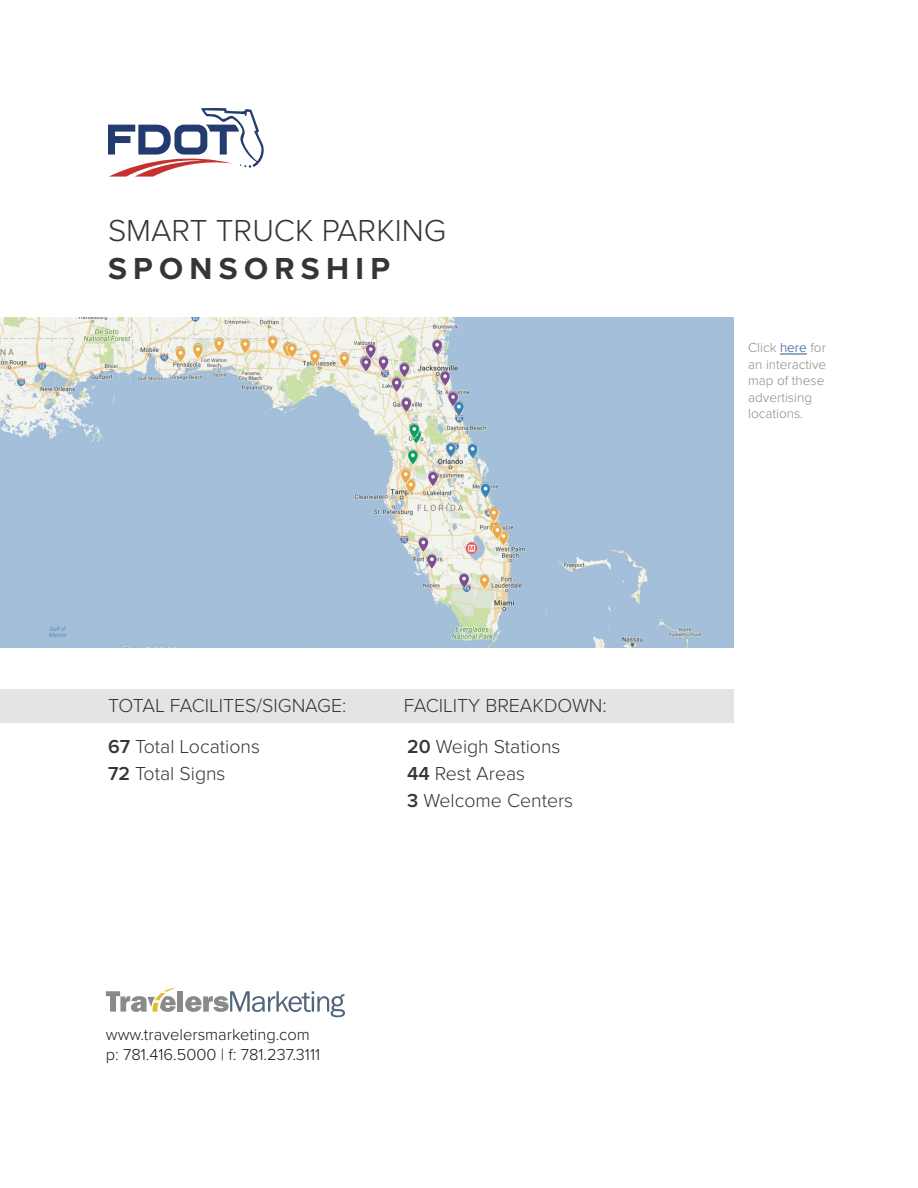
<style>
.page{position:relative;width:918px;height:1188px;background:#fff}
.page>*{position:absolute;margin:0;border:0;box-sizing:border-box;transform-origin:0 0}
.t1{font:300 31.5px "Proxima Nova";color:#343535}
.t2{font:700 31.5px "Proxima Nova";letter-spacing:.2em;color:#343535}
.t3{font:300 19.5px "Proxima Nova";color:#343535}
.t4{font:300 16.5px "Proxima Nova";color:#1a1a1a}
.t5{font:300 13.5px/16.5px "Proxima Nova";color:#898b8b}
.s1{font-weight:600}
.s2{color:#24568b}
</style>
<div class="page">
<svg style="left:108px;top:108px;width:156px;height:69px"></svg>
<img style="left:0;top:317px;width:733px;height:331px">
<div style="left:0;top:689px;width:733px;height:34px;background:#e3e5e4"></div>
<svg style="left:780px;top:354px;width:27px;height:1px"></svg>
<div style="left:178px;top:991px;width:5px;height:21px;background:#898b8b"></div>
<svg style="left:185px;top:991px;width:160px;height:26px"></svg>
<svg style="left:106px;top:988px;width:70px;height:24px"></svg>
<p class="t1" style="left:108px;top:207px;width:340px">SMART TRUCK PARKING</p>
<p class="t2" style="left:108px;top:245px;width:284px">SPONSORSHIP</p>
<p class="t3" style="left:108px;top:691px;width:240px">TOTAL FACILITES/SIGNAGE:</p>
<p class="t3" style="left:404px;top:691px;width:204px">FACILITY BREAKDOWN:</p>
<p class="t3" style="left:108px;top:732px;width:154px"><span class="s1">67</span> Total Locations</p>
<p class="t3" style="left:108px;top:759px;width:119px"><span class="s1">72</span> Total Signs</p>
<p class="t3" style="left:407px;top:732px;width:155px"><span class="s1">20</span> Weigh Stations</p>
<p class="t3" style="left:407px;top:759px;width:120px"><span class="s1">44</span> Rest Areas</p>
<p class="t3" style="left:407px;top:786px;width:168px"><span class="s1">3</span> Welcome Centers</p>
<p class="t4" style="left:106px;top:1023px;width:206px">www.travelersmarketing.com</p>
<p class="t4" style="left:106px;top:1042px;width:216px">p: 781.416.5000 | f: 781.237.3111</p>
<p class="t5" style="left:748px;top:339px;width:80px">Click <span class="s2">here</span> for an interactive map of these advertising locations.</p>
</div>
